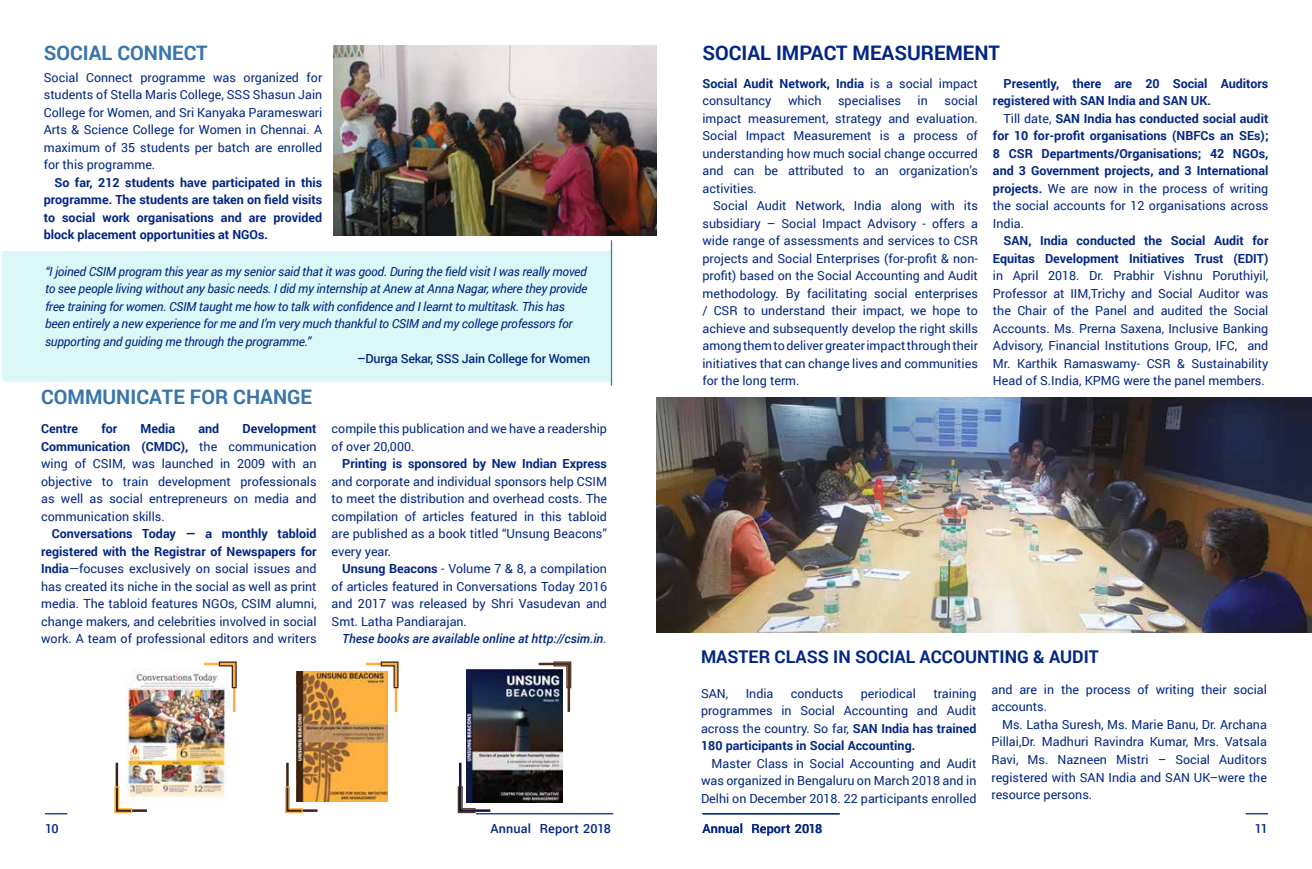
<style>
.page{position:relative;width:1312px;height:869px;background:#fff}
.page>*{position:absolute;margin:0;border:0;box-sizing:border-box;transform-origin:0 0}
.t1{font:700 20px "Roboto";color:#3875ab}
.t2{font:700 20px "Roboto";color:#002684}
.t3{font:700 17.5px "Roboto";color:#002684}
.t4{font:12.5px/17.5px "Roboto";color:#002684;text-align:justify}
.t5{font:700 12.5px/17.5px "Roboto";color:#002684;text-align:justify}
.t6{font:italic 12.5px/17.5px "Roboto";letter-spacing:-.02em;color:#002684}
.t7{font:italic 500 12.5px "Roboto";color:#002684}
.t8{font:500 12.5px "Roboto";letter-spacing:-.02em;color:#002684}
.t9{font:500 12.5px "Roboto";letter-spacing:.01em;color:#002684}
.s1{font-weight:700}
.s2{font-weight:400;font-style:normal}
.s3{font-weight:400}
</style>
<div class="page">
<hr style="left:1245px;top:812px;width:22px;height:2px;background:#002684">
<hr style="left:45px;top:812px;width:22px;height:2px;background:#002684">
<hr style="left:476px;top:812px;width:137px;height:2px;background:#002684">
<div style="left:2px;top:250px;width:610px;height:131px;background:#dbf8f9"></div>
<hr style="left:610px;top:240px;width:2px;height:145px;background:#3875ab">
<img style="left:333px;top:45px;width:323px;height:190px">
<img style="left:296px;top:671px;width:92px;height:129px">
<svg style="left:365px;top:661px;width:34px;height:51px"></svg>
<svg style="left:284px;top:761px;width:34px;height:52px"></svg>
<img style="left:467px;top:669px;width:95px;height:132px">
<svg style="left:538px;top:661px;width:34px;height:51px"></svg>
<svg style="left:457px;top:761px;width:34px;height:52px"></svg>
<img style="left:126px;top:669px;width:100px;height:130px">
<svg style="left:203px;top:661px;width:34px;height:51px"></svg>
<svg style="left:114px;top:761px;width:34px;height:52px"></svg>
<hr style="left:702px;top:812px;width:137px;height:2px;background:#002684">
<img style="left:656px;top:398px;width:655px;height:234px">
<h1 class="t1" style="left:44px;top:39px;width:165px">SOCIAL CONNECT</h1>
<p class="t4" style="left:44px;top:68px;width:280px">Social Connect programme was organized for students of Stella Maris College, SSS Shasun Jain College for Women, and Sri Kanyaka Parameswari Arts &amp; Science College for Women in Chennai. A maximum of 35 students per batch are enrolled for this programme.</p>
<p class="t5" style="left:44px;top:173px;width:280px;text-indent:11px">So far, 212 students have participated in this programme. The students are taken on field visits to social work organisations and are provided block placement opportunities at NGOs.</p>
<p class="t6" style="left:45px;top:262px;width:544px">“I joined CSIM program this year as my senior said that it was good. During the field visit I was really moved to see people living without any basic needs. I did my internship at Anew at Anna Nagar, where they provide free training for women. CSIM taught me how to talk with confidence and I learnt to multitask. This has been entirely a new experience for me and I’m very much thankful to CSIM and my college professors for supporting and guiding me through the programme.”</p>
<p class="t8" style="left:357px;top:350px;width:234px">–Durga Sekar, SSS Jain College for Women</p>
<h1 class="t1" style="left:41px;top:383px;width:272px">COMMUNICATE FOR CHANGE</h1>
<p class="t5" style="left:41px;top:419px;width:39px">Centre</p>
<p class="t5" style="left:101px;top:419px;width:17px">for</p>
<p class="t5" style="left:141px;top:419px;width:36px">Media</p>
<p class="t5" style="left:198px;top:419px;width:22px">and</p>
<p class="t4" style="left:41px;top:419px;width:277px;text-indent:201px"><span class="s1">Development Communication (CMDC),</span> the communication wing of CSIM, was launched in 2009 with an objective to train development professionals as well as social entrepreneurs on media and communication skills.</p>
<p class="t4" style="left:41px;top:524px;width:277px;text-indent:11px"><span class="s1">Conversations Today — a monthly tabloid registered with the Registrar of Newspapers for India</span>—focuses exclusively on social issues and has created its niche in the social as well as print media. The tabloid features NGOs, CSIM alumni, change makers, and celebrities involved in social work. A team of professional editors and writers</p>
<p class="t4" style="left:331px;top:419px;width:277px">compile this publication and we have a readership of over 20,000.</p>
<p class="t5" style="left:342px;top:454px;width:266px">Printing is sponsored by New Indian Express</p>
<p class="t4" style="left:331px;top:471px;width:277px">and corporate and individual sponsors help CSIM to meet the distribution and overhead costs. The compilation of articles featured in this tabloid are published as a book titled “Unsung Beacons” every year.</p>
<p class="t4" style="left:331px;top:559px;width:277px;text-indent:11px"><span class="s1">Unsung Beacons</span> - Volume 7 &amp; 8, a compilation of articles featured in Conversations Today 2016 and 2017 was released by Shri Vasudevan and Smt. Latha Pandiarajan.</p>
<p class="t7" style="left:342px;top:629px;width:266px">These books are available online at http://csim.in<span class="s2">.</span></p>
<h1 class="t2" style="left:702px;top:39px;width:299px">SOCIAL IMPACT MEASUREMENT</h1>
<p class="t4" style="left:702px;top:74px;width:277px"><span class="s1">Social Audit Network, India</span> is a social impact consultancy</p>
<p class="t4" style="left:702px;top:91px;width:277px;text-indent:242px">social impact measurement, strategy and evaluation.<br>Social Impact Measurement is a process of understanding how much social change occurred and can be attributed to an organization’s activities.</p>
<p class="t4" style="left:702px;top:196px;width:277px;text-indent:11px">Social Audit Network, India along with its subsidiary – Social Impact Advisory - offers a wide range of assessments and services to CSR projects and Social Enterprises (for-profit &amp; non&shy;profit) based on the Social Accounting and Audit methodology. By facilitating social enterprises / CSR to understand their impact, we hope to achieve and subsequently develop the right skills among them to deliver greater impact through their initiatives that can change lives and communities for the long term.</p>
<p class="t4" style="left:787px;top:91px;width:35px">which</p>
<p class="t4" style="left:837px;top:91px;width:64px">specialises</p>
<p class="t4" style="left:917px;top:91px;width:12px">in</p>
<p class="t5" style="left:992px;top:74px;width:277px;text-indent:11px">Presently, there are 20 Social Auditors registered with SAN India and SAN UK.</p>
<p class="t5" style="left:992px;top:109px;width:277px;text-indent:11px"><span class="s3">Till date,</span> SAN India has conducted social audit for 10 for-profit organisations (NBFCs an SEs); 8 CSR Departments/Organisations; 42 NGOs, and 3 Government projects, and 3 International projects. <span class="s3">We are now in the process of writing the social accounts for 12 organisations across India.</span></p>
<p class="t5" style="left:992px;top:231px;width:277px;text-align:right">SAN, India conducted the Social Audit for<br>Equitas Development Initiatives Trust (EDIT)</p>
<p class="t4" style="left:992px;top:266px;width:277px">in April 2018. Dr. Prabhir Vishnu Poruthiyil, Professor at IIM,Trichy and Social Auditor was the Chair of the Panel and audited the Social Accounts. Ms. Prerna Saxena, Inclusive Banking Advisory, Financial Institutions Group, IFC, and Mr. Karthik Ramaswamy- CSR &amp; Sustainability Head of S.India, KPMG were the panel members.</p>
<h2 class="t3" style="left:701px;top:644px;width:399px">MASTER CLASS IN SOCIAL ACCOUNTING &amp; AUDIT</h2>
<p class="t4" style="left:701px;top:683px;width:277px;text-indent:232px">training programmes in Social Accounting and Audit across the country. So far, <span class="s1">SAN India has trained 180 participants in Social Accounting.</span></p>
<p class="t4" style="left:701px;top:753px;width:277px;text-indent:11px">Master Class in Social Accounting and Audit was organized in Bengaluru on March 2018 and in Delhi on December 2018. 22 participants enrolled</p>
<p class="t4" style="left:701px;top:683px;width:29px">SAN,</p>
<p class="t4" style="left:745px;top:683px;width:29px">India</p>
<p class="t4" style="left:790px;top:683px;width:54px">conducts</p>
<p class="t4" style="left:860px;top:683px;width:57px">periodical</p>
<p class="t4" style="left:991px;top:680px;width:277px">and are in the process of writing their social accounts.</p>
<p class="t4" style="left:991px;top:715px;width:277px;text-indent:11px">Ms. Latha Suresh, Ms. Marie Banu, Dr. Archana Pillai,Dr. Madhuri Ravindra Kumar, Mrs. Vatsala Ravi, Ms. Nazneen Mistri – Social Auditors registered with SAN India and SAN UK–were the resource persons.</p>
<p class="t8" style="left:45px;top:819px;width:15px">10</p>
<p class="t9" style="left:490px;top:819px;width:122px">Annual Report 2018</p>
<p class="t8" style="left:1254px;top:819px;width:15px">11</p>
<p class="t9" style="left:702px;top:819px;width:121px">Annual Report 2018</p>
</div>
